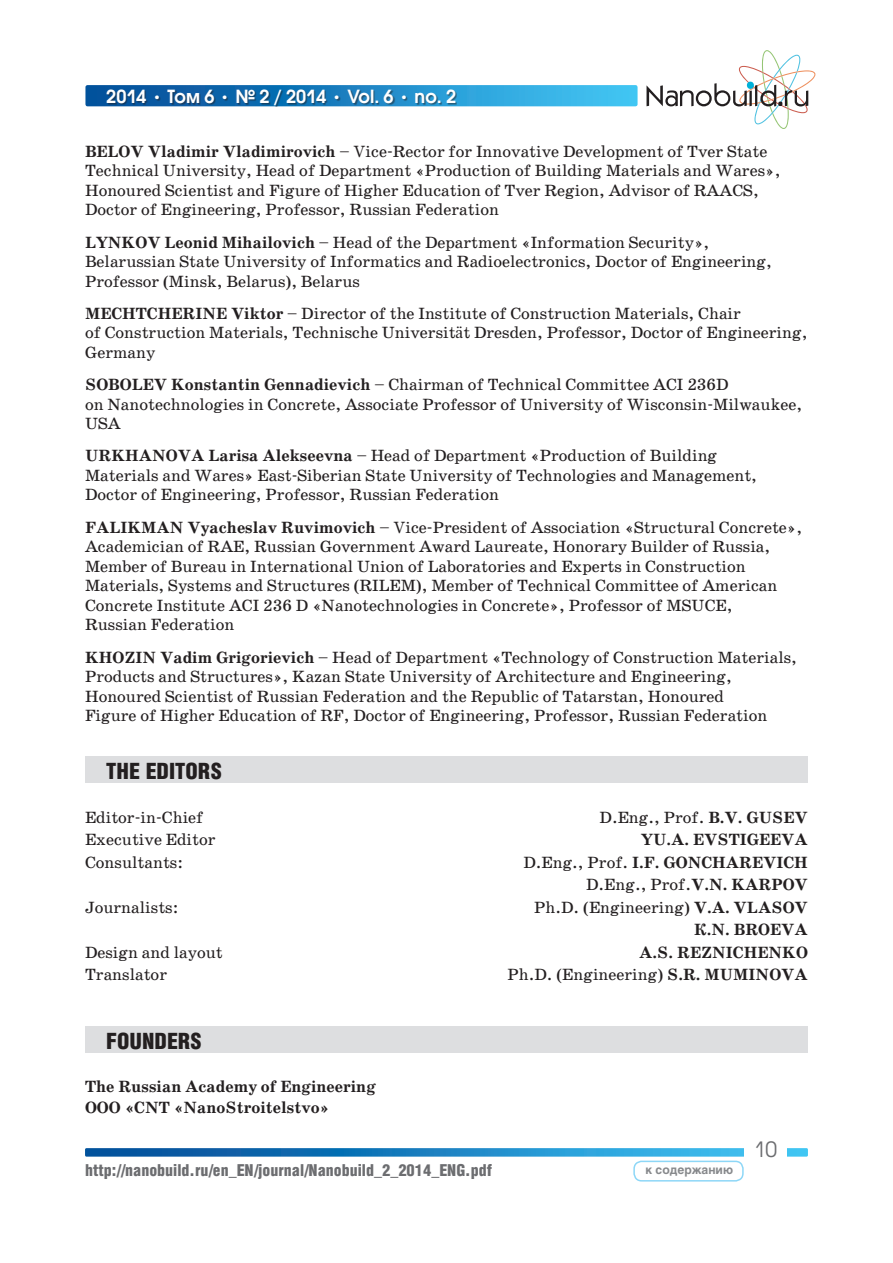
<style>
.page{position:relative;width:893px;height:1263px;background:#fff}
.page>*{position:absolute;margin:0;border:0;box-sizing:border-box;transform-origin:0 0}
.t1{font:900 22.5px "Helios Cond";color:#231f20}
.t2{font:21px "Avant Garde Gothic C";color:#6c6d70}
.t3{font:600 18px "Avant Garde Gothic C";color:#fff}
.t4{font:16.5px/19.5px "School Book C";color:#231f20}
.t5{font:700 16.5px/22.5px "School Book C";color:#231f20}
.t6{font:900 16.5px "Helios Cond";color:#6c6d70}
.t7{font:700 12px "Helios";color:#87898c}
.s1{font-family:"School Book C";font-weight:700}
.s2{font-weight:700}
.s3{font-family:"Newton"}
.s4{font-weight:400}
</style>
<div class="page">
<svg style="left:85px;top:1148px;width:723px;height:8px;background:#2085c3"></svg>
<div style="left:744px;top:1137px;width:43px;height:19px;background:#fff"></div>
<div style="left:633px;top:1160px;width:111px;height:21px;border:2px solid #8dd7f7;border-radius:7px"></div>
<div style="left:85px;top:85px;width:553px;height:21px;background:linear-gradient(to right,#004694,#42c8f7);border-radius:2px"></div>
<div style="left:108px;top:90px;width:349px;height:17px;background:#231f20;opacity:.5"></div>
<svg style="left:646px;top:50px;width:169px;height:79px"></svg>
<div style="left:85px;top:756px;width:723px;height:26px;background:#dddee0"></div>
<div style="left:85px;top:1026px;width:723px;height:26px;background:#dddee0"></div>
<p class="t3" style="left:106px;top:85px;width:351px">2014 <span class="s1">•</span> Том 6 <span class="s1">•</span> № 2 / 2014 <span class="s1">•</span> Vol. 6 <span class="s1">•</span> no. 2</p>
<p class="t4" style="left:85px;top:142px;width:697px"><span class="s2">BELOV Vladimir Vladimirovich</span> – Vice-Rector for Innovative Development of Tver State Technical University, Head of Department «Production of Building Materials and Wares», Honoured Scientist and Figure of Higher Education of Tver Region, Advisor of RAACS, Doctor of Engineering, Professor, Russian Federation</p>
<p class="t4" style="left:85px;top:232px;width:688px"><span class="s2">LYNKOV Leonid Mihailovich</span> – Head of the Department «Information Security»,<br>Belarussian State University of Informatics and Radioelectronics, Doctor of Engineering,<br>Professor (Minsk, Belarus), Belarus</p>
<p class="t4" style="left:85px;top:304px;width:724px"><span class="s2">MECHTCHERINE Viktor</span> – Director of the Institute of Construction Materials, Chair<br>of Construction Materials, Technische Universit<span class="s3">ä</span>t Dresden, Professor, Doctor of Engineering,<br>Germany</p>
<p class="t4" style="left:85px;top:375px;width:719px"><span class="s2">SOBOLEV Konstantin Gennadievich</span> – Chairman of Technical Committee ACI 236D<br>on Nanotechnologies in Concrete, Associate Professor of University of Wisconsin-Milwaukee,<br>USA</p>
<p class="t4" style="left:85px;top:446px;width:673px"><span class="s2">URKHANOVA Larisa Alekseevna</span> – Head of Department «Production of Building<br>Materials and Wares» East-Siberian State University of Technologies and Management,<br>Doctor of Engineering, Professor, Russian Federation</p>
<p class="t4" style="left:85px;top:518px;width:719px"><span class="s2">FALIKMAN Vyacheslav Ruvimovich</span> – Vice-President of Association «Structural Concrete», Academician of RAE, Russian Government Award Laureate, Honorary Builder of Russia, Member of Bureau in International Union of Laboratories and Experts in Construction Materials, Systems and Structures (RILEM), Member of Technical Committee of American Concrete Institute ACI 236 D «Nanotechnologies in Concrete», Professor of MSUCE,<br>Russian Federation</p>
<p class="t4" style="left:85px;top:647px;width:713px"><span class="s2">KHOZIN Vadim Grigorievich</span> – Head of Department «Technology of Construction Materials, Products and Structures», Kazan State University of Architecture and Engineering, Honoured Scientist of Russian Federation and the Republic of Tatarstan, Honoured<br>Figure of Higher Education of RF, Doctor of Engineering, Professor, Russian Federation</p>
<h1 class="t1" style="left:106px;top:758px;width:117px">THE EDITORS</h1>
<p class="t4" style="left:85px;top:808px;width:120px">Editor-in-Chief</p>
<p class="t4" style="left:600px;top:808px;width:173px">D.Eng., Prof. <span class="s2">B.V. Gusev</span></p>
<p class="t4" style="left:85px;top:830px;width:132px">Executive Editor</p>
<p class="t5" style="left:641px;top:829px;width:76px">Yu.А. Evstigeeva</p>
<p class="t4" style="left:85px;top:853px;width:100px">Consultants:</p>
<p class="t5" style="left:586px;top:852px;width:173px;text-indent:-63px"><span class="s4">D.Eng., Prof.</span> I.F. Goncharevich<br><span class="s4">D.Eng., Prof.</span>V.N. Karpov</p>
<p class="t4" style="left:85px;top:898px;width:95px">Journalists:</p>
<p class="t5" style="left:534px;top:897px;width:226px;text-align:right"><span class="s4">Ph.D. (Engineering)</span> V.A. Vlasov<br>К.N. Broeva</p>
<p class="t4" style="left:85px;top:943px;width:139px">Design and layout</p>
<p class="t5" style="left:639px;top:942px;width:64px">А.S. Reznichenko</p>
<p class="t4" style="left:85px;top:965px;width:84px">Translator</p>
<p class="t4" style="left:507px;top:965px;width:226px">Ph.D. (Engineering) <span class="s2">S.R. Muminova</span></p>
<h1 class="t1" style="left:106px;top:1028px;width:97px">FOUNDERS</h1>
<p class="t5" style="left:85px;top:1077px;width:292px;line-height:21px">The Russian Academy of Engineering<br>ООО «CNT «NanoStroitelstvo»</p>
<p class="t6" style="left:85px;top:1161px;width:408px">http://nanobuild.ru/en_EN/journal/Nanobuild_2_2014_ENG.pdf</p>
<p class="t7" style="left:645px;top:1163px;width:89px">к содержанию</p>
<p class="t2" style="left:754px;top:1136px;width:25px">10</p>
</div>
